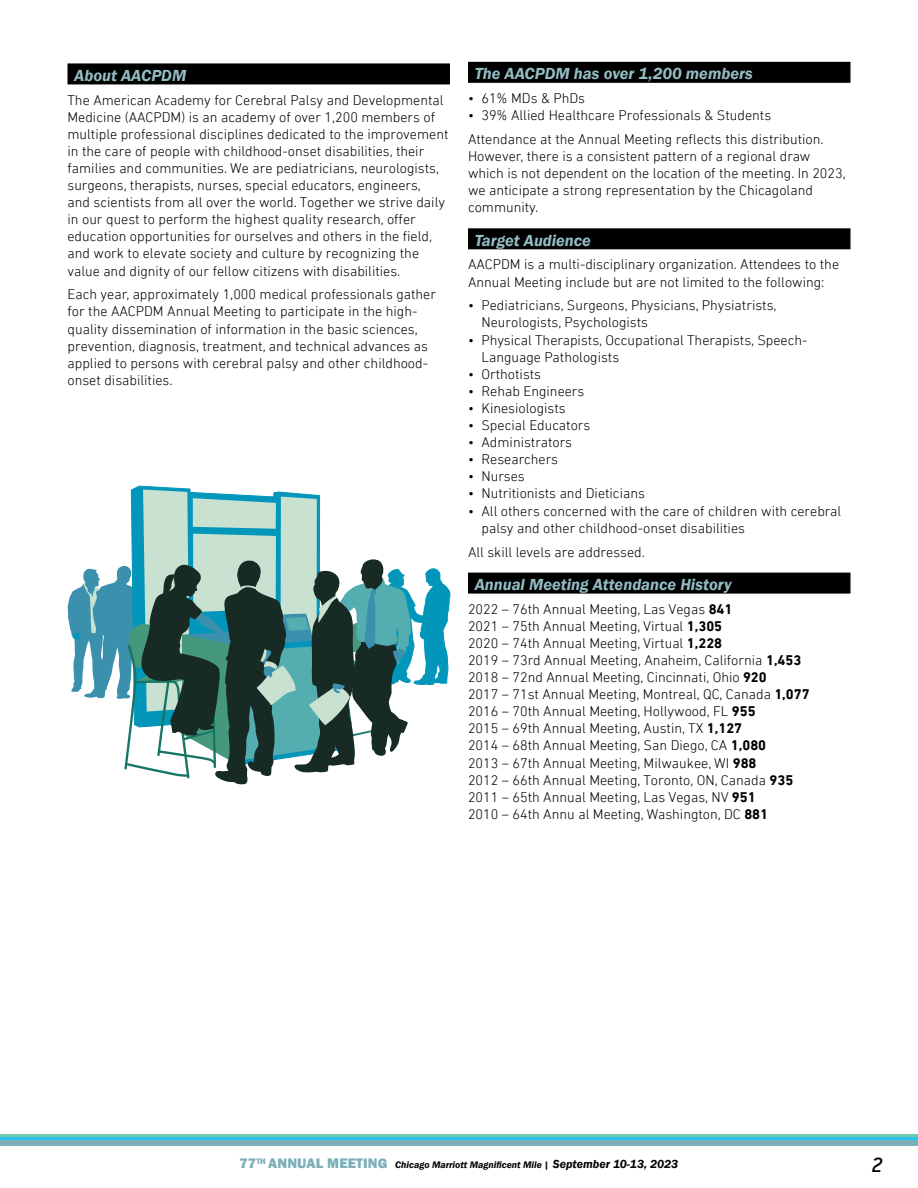
<style>
.page{position:relative;width:918px;height:1188px;background:#fff}
.page>*{position:absolute;margin:0;border:0;box-sizing:border-box;transform-origin:0 0}
.t1{font:italic 22.5px "Conduit Md ITCTT Medium";color:#000}
.t2{font:italic 600 16.5px "Franklin Gothic";color:#93bdc3}
.t3{font:300 14.25px/17.1px "DIN Next LT Pro";color:#000}
.t4{font:800 14.25px "Franklin Gothic";color:#7bb0b8}
.t5{font:italic 600 9.75px "Franklin Gothic";color:#000}
.s1{font-weight:700}
.s2{font-weight:800;font-style:normal;font-size:14.25px;color:#7bb0b8}
.s3{font-style:normal}
.s4{font-size:12px}
</style>
<div class="page">
<div style="left:0;top:1138px;width:918px;height:7px;background:#7bb0b8"></div>
<hr style="left:0;top:1135px;width:918px;height:3px;background:#72c8b3">
<hr style="left:0;top:1137px;width:918px;height:3px;background:#29c3ec">
<div style="left:68px;top:63px;width:382px;height:21px;background:#000"></div>
<div style="left:468px;top:62px;width:382px;height:21px;background:#000"></div>
<div style="left:468px;top:228px;width:382px;height:21px;background:#000"></div>
<div style="left:468px;top:573px;width:382px;height:21px;background:#000"></div>
<svg style="left:68px;top:490px;width:382px;height:295px"></svg>
<p class="t2" style="left:74px;top:65px;width:114px">About AACPDM</p>
<p class="t3" style="left:68px;top:91px;width:382px">The American Academy for Cerebral Palsy and Developmental Medicine (AACPDM) is an academy of over 1,200 members of multiple professional disciplines dedicated to the improvement in the care of people with childhood-onset disabilities, their families and communities. We are pediatricians, neurologists, surgeons, therapists, nurses, special educators, engineers,<br>and scientists from all over the world. Together we strive daily in our quest to perform the highest quality research, offer education opportunities for ourselves and others in the field, and work to elevate society and culture by recognizing the value and dignity of our fellow citizens with disabilities.</p>
<p class="t3" style="left:68px;top:286px;width:370px">Each year, approximately 1,000 medical professionals gather for the AACPDM Annual Meeting to participate in the high&shy;quality dissemination of information in the basic sciences, prevention, diagnosis, treatment, and technical advances as applied to persons with cerebral palsy and other childhood&shy;onset disabilities.</p>
<p class="t2" style="left:475px;top:63px;width:280px">The AACPDM has over 1,200 members</p>
<p class="t3" style="left:468px;top:89px;width:119px">• 61% MDs &amp; PhDs</p>
<p class="t3" style="left:468px;top:103px;width:357px;line-height:23.9px">• 39% Allied Healthcare Professionals &amp; Students<br>Attendance at the Annual Meeting reflects this distribution.</p>
<p class="t3" style="left:468px;top:147px;width:379px">However, there is a consistent pattern of a regional draw which is not dependent on the location of the meeting. In 2023, we anticipate a strong representation by the Chicagoland community.</p>
<p class="t2" style="left:475px;top:229px;width:118px">Target Audience</p>
<p class="t3" style="left:468px;top:256px;width:373px">AACPDM is a multi-disciplinary organization. Attendees to the<br>Annual Meeting include but are not limited to the following:</p>
<p class="t3" style="left:481px;top:297px;width:297px;text-indent:-13px">• Pediatricians, Surgeons, Physicians, Physiatrists,<br>Neurologists, Psychologists</p>
<p class="t3" style="left:481px;top:331px;width:328px;text-indent:-13px">• Physical Therapists, Occupational Therapists, Speech-<br>Language Pathologists</p>
<p class="t3" style="left:468px;top:365px;width:75px">• Orthotists</p>
<p class="t3" style="left:468px;top:382px;width:118px">• Rehab Engineers</p>
<p class="t3" style="left:468px;top:399px;width:99px">• Kinesiologists</p>
<p class="t3" style="left:468px;top:417px;width:124px">• Special Educators</p>
<p class="t3" style="left:468px;top:434px;width:106px">• Administrators</p>
<p class="t3" style="left:468px;top:451px;width:92px">• Researchers</p>
<p class="t3" style="left:468px;top:468px;width:58px">• Nurses</p>
<p class="t3" style="left:468px;top:485px;width:178px">• Nutritionists and Dieticians</p>
<p class="t3" style="left:481px;top:502px;width:361px;text-indent:-13px">• All others concerned with the care of children with cerebral palsy and other childhood-onset disabilities</p>
<p class="t3" style="left:468px;top:543px;width:178px">All skill levels are addressed.</p>
<p class="t2" style="left:475px;top:574px;width:258px">Annual Meeting Attendance History</p>
<p class="t3" style="left:468px;top:600px;width:343px">2022 – 76th Annual Meeting, Las Vegas <span class="s1">841<br></span>2021 – 75th Annual Meeting, Virtual <span class="s1">1,305<br></span>2020 – 74th Annual Meeting, Virtual <span class="s1">1,228<br></span>2019 – 73rd Annual Meeting, Anaheim, California <span class="s1">1,453<br></span>2018 – 72nd Annual Meeting, Cincinnati, Ohio <span class="s1">920<br></span>2017 – 71st Annual Meeting, Montreal, QC, Canada <span class="s1">1,077<br></span>2016 – 70th Annual Meeting, Hollywood, FL <span class="s1">955<br></span>2015 – 69th Annual Meeting, Austin, TX <span class="s1">1,127<br></span>2014 – 68th Annual Meeting, San Diego, CA <span class="s1">1,080<br></span>2013 – 67th Annual Meeting, Milwaukee, WI <span class="s1">988<br></span>2012 – 66th Annual Meeting, Toronto, ON, Canada <span class="s1">935<br></span>2011 – 65th Annual Meeting, Las Vegas, NV <span class="s1">951<br></span>2010 – 64th Annu al Meeting, Washington, DC <span class="s1">881</span></p>
<p class="t4" style="left:240px;top:1154px;width:18px">77</p>
<h1 class="t1" style="left:872px;top:1153px;width:13px">2</h1>
<p class="t5" style="left:256px;top:1159px;width:424px"><sup>TH</sup> <span class="s2">ANNUAL MEETING</span> Chicago Marriott Magnificent Mile <span class="s3">|</span> <span class="s4">September 10-13, 2023</span></p>
</div>
